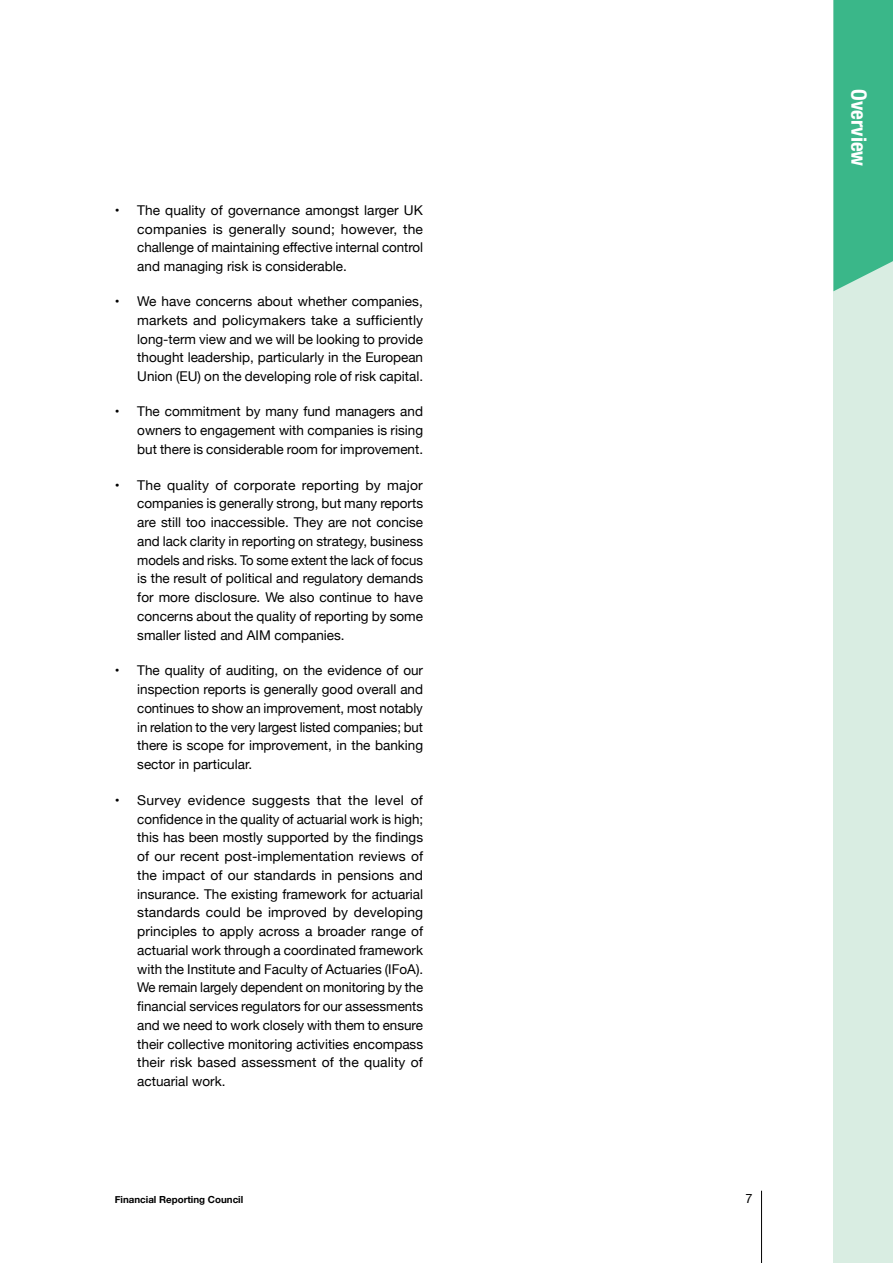
<style>
.page{position:relative;width:893px;height:1263px;background:#fff}
.page>*{position:absolute;margin:0;border:0;box-sizing:border-box;transform-origin:0 0}
.t1{font:700 condensed 21px "Helvetica Neue";color:#fff}
.t2{font:13.5px/18.8px "Helvetica Neue";color:#000;text-align:justify}
.t3{font:12.75px "Helvetica Neue";color:#000}
.t4{font:700 9.75px "Helvetica Neue";color:#000}
</style>
<div class="page">
<div style="left:833px;top:0;width:60px;height:1263px;background:#d9ede2"></div>
<hr style="left:761px;top:1191px;width:1px;height:72px;background:#000">
<svg style="left:833px;top:0;width:60px;height:291px;background:#46bb8f"></svg>
<p class="t2" style="left:137px;top:201px;width:287px;text-indent:-22px">• The quality of governance amongst larger UK companies is generally sound; however, the challenge of maintaining effective internal control and managing risk is considerable.</p>
<p class="t2" style="left:137px;top:293px;width:287px;text-indent:-22px">• We have concerns about whether companies, markets and policymakers take a sufficiently long-term view and we will be looking to provide thought leadership, particularly in the European Union (EU) on the developing role of risk capital.</p>
<p class="t2" style="left:137px;top:403px;width:287px;text-indent:-22px">• The commitment by many fund managers and owners to engagement with companies is rising but there is considerable room for improvement.</p>
<p class="t2" style="left:137px;top:476px;width:287px;text-indent:-22px">• The quality of corporate reporting by major companies is generally strong, but many reports are still too inaccessible. They are not concise and lack clarity in reporting on strategy, business models and risks. To some extent the lack of focus is the result of political and regulatory demands for more disclosure. We also continue to have concerns about the quality of reporting by some smaller listed and AIM companies.</p>
<p class="t2" style="left:137px;top:662px;width:287px;text-indent:-23px">• The quality of auditing, on the evidence of our inspection reports is generally good overall and continues to show an improvement, most notably in relation to the very largest listed companies; but there is scope for improvement, in the banking sector in particular.</p>
<p class="t2" style="left:137px;top:791px;width:287px;text-indent:-22px">• Survey evidence suggests that the level of confidence in the quality of actuarial work is high; this has been mostly supported by the findings of our recent post-implementation reviews of the impact of our standards in pensions and insurance. The existing framework for actuarial standards could be improved by developing principles to apply across a broader range of actuarial work through a coordinated framework with the Institute and Faculty of Actuaries (IFoA).<br>We remain largely dependent on monitoring by the financial services regulators for our assessments and we need to work closely with them to ensure their collective monitoring activities encompass their risk based assessment of the quality of actuarial work.</p>
<p class="t4" style="left:115px;top:1192px;width:130px">Financial Reporting Council</p>
<p class="t3" style="left:746px;top:1189px;width:9px">7</p>
<h1 class="t1" style="left:876px;top:89px;width:78px;rotate:90deg">Overview</h1>
</div>
